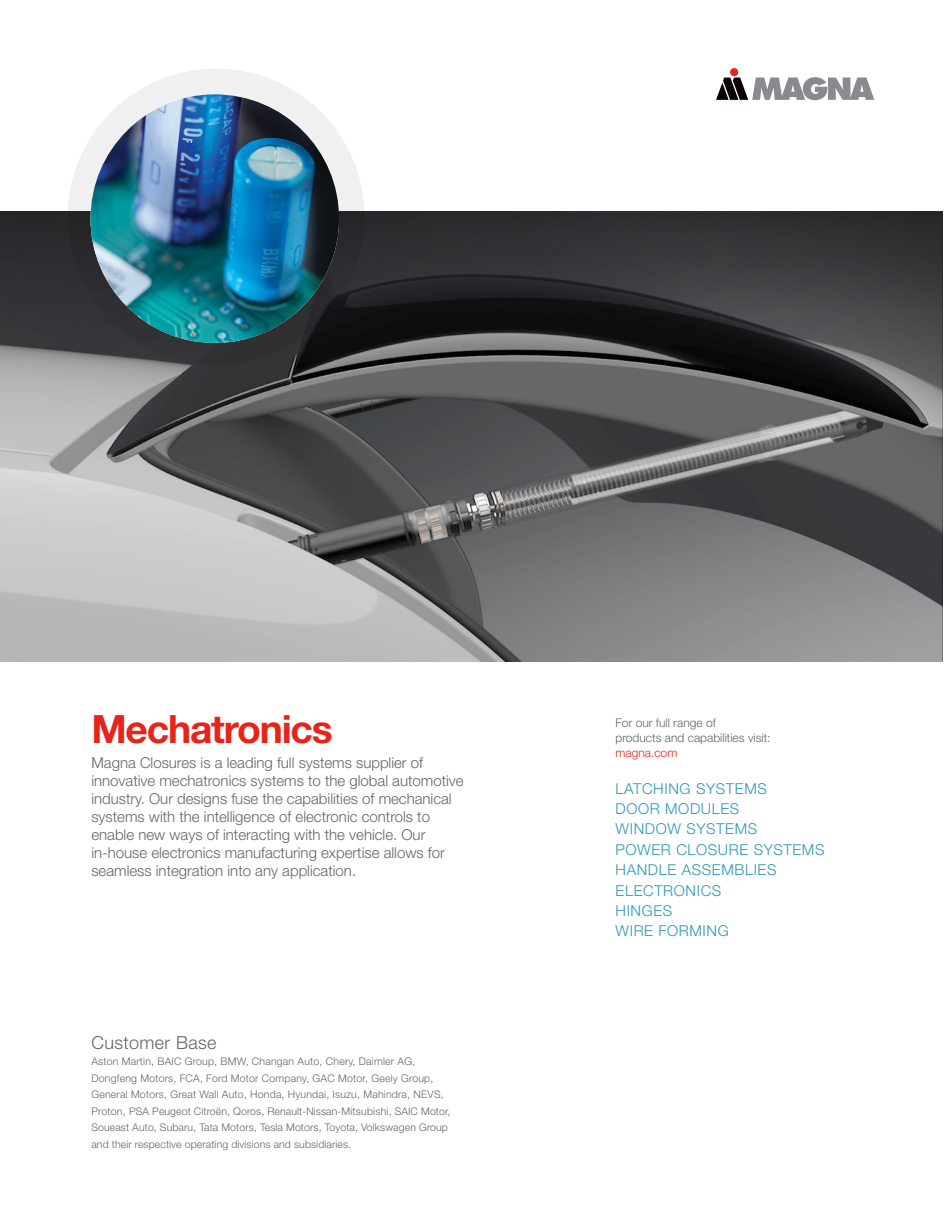
<style>
.page{position:relative;width:945px;height:1215px;background:#fff}
.page>*{position:absolute;margin:0;border:0;box-sizing:border-box;transform-origin:0 0}
.t1{font:700 39px "Helvetica Neue LT Std";letter-spacing:-.03em;color:#e72419}
.pg1___2_-_copy{font:300 18px "Helvetica Neue LT Std";letter-spacing:.02em;color:#63656a}
.pg1___2_-_copy-2{font:300 15px/18px "Helvetica Neue LT Std";color:#63656a}
.pg1_-_systems{font:300 15px "Helvetica Neue LT Std";letter-spacing:.04em;color:#2e97b4}
.t2{font:300 12px/15px "Helvetica Neue LT Std";color:#63656a}
.t3{font:300 12px "Helvetica Neue LT Std";color:#e72419}
.pg1___2_-_copy-3{font:300 10.5px/16.5px "Helvetica Neue LT Std";letter-spacing:.01em;color:#63656a}
</style>
<div class="page">
<img style="left:0;top:212px;width:942px;height:450px">
<svg style="left:68px;top:69px;width:297px;height:297px"></svg>
<img style="left:91px;top:94px;width:248px;height:249px;border-radius:124px">
<div style="left:730px;top:68px;width:8px;height:8px;background:#e72419;border-radius:50%"></div>
<svg style="left:716px;top:77px;width:158px;height:23px"></svg>
<p class="t1" style="left:91px;top:705px;width:243px">Mechatronics</p>
<p class="pg1___2_-_copy-2" style="left:91px;top:753px;width:374px">Magna Closures is a leading full systems supplier of innovative mechatronics systems to the global automotive industry. Our designs fuse the capabilities of mechanical systems with the intelligence of electronic controls to enable new ways of interacting with the vehicle. Our in-house electronics manufacturing expertise allows for seamless integration into any application.</p>
<p class="pg1___2_-_copy" style="left:91px;top:1031px;width:127px">Customer Base</p>
<p class="pg1___2_-_copy-3" style="left:91px;top:1053px;width:361px">Aston Martin, BAIC Group, BMW, Changan Auto, Chery, Daimler AG, Dongfeng Motors, FCA, Ford Motor Company, GAC Motor, Geely Group, General Motors, Great Wall Auto, Honda, Hyundai, Isuzu, Mahindra, NEVS, Proton, PSA Peugeot Citroën, Qoros, Renault-Nissan-Mitsubishi, SAIC Motor, Soueast Auto, Subaru, Tata Motors, Tesla Motors, Toyota, Volkswagen Group and their respective operating divisions and subsidiaries.</p>
<p class="t2" style="left:616px;top:715px;width:157px">For our full range of<br>products and capabilities visit:</p>
<p class="t3" style="left:616px;top:745px;width:63px">magna.com</p>
<p class="pg1_-_systems" style="left:616px;top:779px;width:153px">LATCHING SYSTEMS</p>
<p class="pg1_-_systems" style="left:616px;top:800px;width:125px">DOOR MODULES</p>
<p class="pg1_-_systems" style="left:616px;top:820px;width:143px">WINDOW SYSTEMS</p>
<p class="pg1_-_systems" style="left:616px;top:840px;width:211px">POWER CLOSURE SYSTEMS</p>
<p class="pg1_-_systems" style="left:616px;top:861px;width:163px">HANDLE ASSEMBLIES</p>
<p class="pg1_-_systems" style="left:616px;top:881px;width:107px">ELECTRONICS</p>
<p class="pg1_-_systems" style="left:616px;top:902px;width:58px">HINGES</p>
<p class="pg1_-_systems" style="left:616px;top:922px;width:115px">WIRE FORMING</p>
</div>
